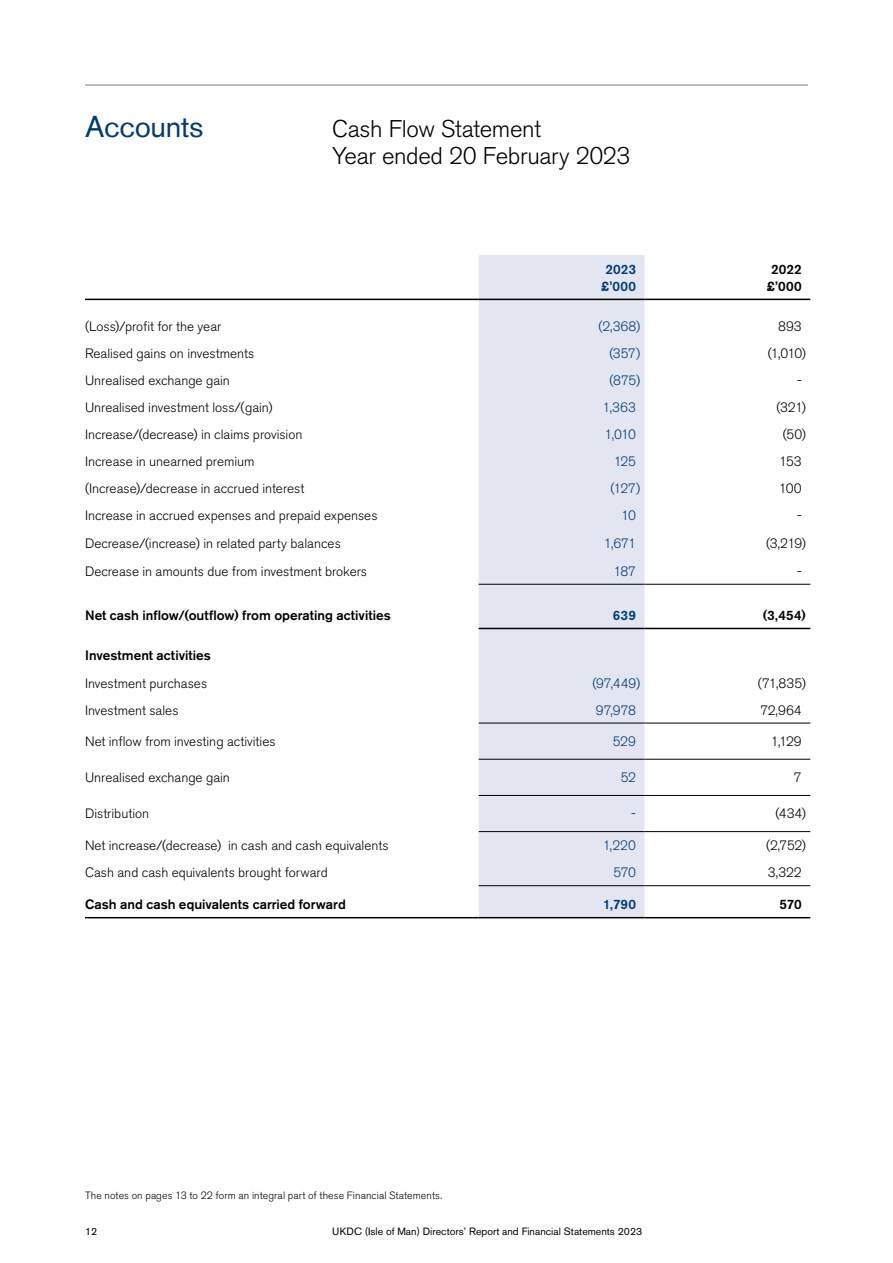
<style>
.page{position:relative;width:893px;height:1263px;background:#fff}
.page>*{position:absolute;margin:0;border:0;box-sizing:border-box;transform-origin:0 0}
.t1{font:30px "Akzidenz Grotesk BE";letter-spacing:-.015em;color:#003b75}
.t2{font:300 24px/27px "Akzidenz Grotesk BE";letter-spacing:-.015em;color:#000}
.t3{font:300 13.5px "Akzidenz Grotesk BE";color:#000}
.t4{font:500 13.5px/16.5px "Akzidenz Grotesk BE";color:#000;text-align:center}
.t5{font:300 13.5px "Akzidenz Grotesk BE";letter-spacing:-.01em;color:#003b75}
.t6{font:500 13.5px/16.5px "Akzidenz Grotesk BE";letter-spacing:.005em;color:#003b75;text-align:center}
.t7{font:300 10.5px "Akzidenz Grotesk BE";letter-spacing:.01em;color:#000}
.t8{font:10.5px "Akzidenz Grotesk BE";color:#000}
</style>
<div class="page">
<hr style="left:85px;top:85px;width:723px;height:1px;background:#777e89">
<div style="left:479px;top:255px;width:165px;height:662px;background:#e3e5f1"></div>
<hr style="left:85px;top:299px;width:394px;height:1px;background:#000">
<hr style="left:479px;top:299px;width:165px;height:1px;background:#000">
<hr style="left:644px;top:299px;width:166px;height:1px;background:#000">
<hr style="left:479px;top:584px;width:165px;height:1px;background:#000">
<hr style="left:644px;top:584px;width:166px;height:1px;background:#000">
<hr style="left:479px;top:628px;width:165px;height:1px;background:#000">
<hr style="left:644px;top:628px;width:166px;height:1px;background:#000">
<hr style="left:479px;top:723px;width:165px;height:1px;background:#000">
<hr style="left:644px;top:723px;width:166px;height:1px;background:#000">
<hr style="left:479px;top:759px;width:165px;height:1px;background:#000">
<hr style="left:644px;top:759px;width:166px;height:1px;background:#000">
<hr style="left:479px;top:795px;width:165px;height:1px;background:#000">
<hr style="left:644px;top:795px;width:166px;height:1px;background:#000">
<hr style="left:479px;top:885px;width:165px;height:1px;background:#000">
<hr style="left:644px;top:885px;width:166px;height:1px;background:#000">
<hr style="left:85px;top:917px;width:394px;height:1px;background:#000">
<hr style="left:479px;top:917px;width:165px;height:1px;background:#000">
<hr style="left:644px;top:917px;width:166px;height:1px;background:#000">
<hr style="left:479px;top:831px;width:165px;height:1px;background:#000">
<hr style="left:644px;top:831px;width:166px;height:1px;background:#000">
<h1 class="t1" style="left:85px;top:109px;width:120px">Accounts</h1>
<h2 class="t2" style="left:332px;top:116px;width:300px">Cash Flow Statement<br>Year ended 20 February 2023</h2>
<p class="t6" style="left:601px;top:261px;width:37px">2023 £’000</p>
<p class="t4" style="left:766px;top:261px;width:37px">2022 £’000</p>
<p class="t3" style="left:85px;top:318px;width:138px">(Loss)/profit for the year</p>
<p class="t5" style="left:599px;top:318px;width:43px">(2,368)</p>
<p class="t3" style="left:778px;top:318px;width:25px">893</p>
<p class="t3" style="left:85px;top:345px;width:171px">Realised gains on investments</p>
<p class="t5" style="left:609px;top:345px;width:32px">(357)</p>
<p class="t3" style="left:768px;top:345px;width:40px">(1,010)</p>
<p class="t3" style="left:85px;top:373px;width:146px">Unrealised exchange gain</p>
<p class="t5" style="left:610px;top:373px;width:32px">(875)</p>
<p class="t3" style="left:797px;top:373px;width:6px">-</p>
<p class="t3" style="left:85px;top:400px;width:189px">Unrealised investment loss/(gain)</p>
<p class="t5" style="left:603px;top:400px;width:35px">1,363</p>
<p class="t3" style="left:777px;top:400px;width:31px">(321)</p>
<p class="t3" style="left:85px;top:427px;width:219px">Increase/(decrease) in claims provision</p>
<p class="t5" style="left:605px;top:427px;width:33px">1,010</p>
<p class="t3" style="left:783px;top:427px;width:25px">(50)</p>
<p class="t3" style="left:85px;top:454px;width:171px">Increase in unearned premium</p>
<p class="t5" style="left:614px;top:454px;width:24px">125</p>
<p class="t3" style="left:779px;top:454px;width:24px">153</p>
<p class="t3" style="left:85px;top:481px;width:221px">(Increase)/decrease in accrued interest</p>
<p class="t5" style="left:611px;top:481px;width:31px">(127)</p>
<p class="t3" style="left:779px;top:481px;width:24px">100</p>
<p class="t3" style="left:85px;top:508px;width:294px">Increase in accrued expenses and prepaid expenses</p>
<p class="t5" style="left:621px;top:508px;width:16px">10</p>
<p class="t3" style="left:797px;top:508px;width:6px">-</p>
<p class="t3" style="left:85px;top:536px;width:257px">Decrease/(increase) in related party balances</p>
<p class="t5" style="left:604px;top:536px;width:34px">1,671</p>
<p class="t3" style="left:766px;top:536px;width:41px">(3,219)</p>
<p class="t3" style="left:85px;top:563px;width:284px">Decrease in amounts due from investment brokers</p>
<p class="t5" style="left:613px;top:563px;width:24px">187</p>
<p class="t3" style="left:797px;top:563px;width:6px">-</p>
<p class="t4" style="left:85px;top:607px;width:307px">Net cash inflow/(outflow) from operating activities</p>
<p class="t6" style="left:613px;top:607px;width:24px">639</p>
<p class="t4" style="left:763px;top:607px;width:45px">(3,454)</p>
<p class="t4" style="left:85px;top:647px;width:127px">Investment activities</p>
<p class="t3" style="left:85px;top:675px;width:124px">Investment purchases</p>
<p class="t5" style="left:592px;top:675px;width:49px">(97,449)</p>
<p class="t3" style="left:758px;top:675px;width:50px">(71,835)</p>
<p class="t3" style="left:85px;top:702px;width:95px">Investment sales</p>
<p class="t5" style="left:596px;top:702px;width:42px">97,978</p>
<p class="t3" style="left:760px;top:702px;width:43px">72,964</p>
<p class="t3" style="left:85px;top:734px;width:192px">Net inflow from investing activities</p>
<p class="t5" style="left:613px;top:734px;width:25px">529</p>
<p class="t3" style="left:771px;top:734px;width:32px">1,129</p>
<p class="t3" style="left:85px;top:770px;width:146px">Unrealised exchange gain</p>
<p class="t5" style="left:621px;top:770px;width:17px">52</p>
<p class="t3" style="left:794px;top:770px;width:9px">7</p>
<p class="t3" style="left:85px;top:806px;width:66px">Distribution</p>
<p class="t5" style="left:631px;top:806px;width:6px">-</p>
<p class="t3" style="left:775px;top:806px;width:32px">(434)</p>
<p class="t3" style="left:85px;top:838px;width:305px">Net increase/(decrease) in cash and cash equivalents</p>
<p class="t5" style="left:603px;top:838px;width:35px">1,220</p>
<p class="t3" style="left:766px;top:838px;width:41px">(2,752)</p>
<p class="t3" style="left:85px;top:865px;width:244px">Cash and cash equivalents brought forward</p>
<p class="t5" style="left:613px;top:865px;width:24px">570</p>
<p class="t3" style="left:768px;top:865px;width:35px">3,322</p>
<p class="t4" style="left:85px;top:896px;width:262px">Cash and cash equivalents carried forward</p>
<p class="t6" style="left:603px;top:896px;width:34px">1,790</p>
<p class="t4" style="left:779px;top:896px;width:24px">570</p>
<p class="t7" style="left:85px;top:1190px;width:359px">The notes on pages 13 to 22 form an integral part of these Financial Statements.</p>
<p class="t8" style="left:85px;top:1225px;width:14px">12</p>
<p class="t8" style="left:332px;top:1225px;width:312px">UKDC (Isle of Man) Directors’ Report and Financial Statements 2023</p>
</div>
